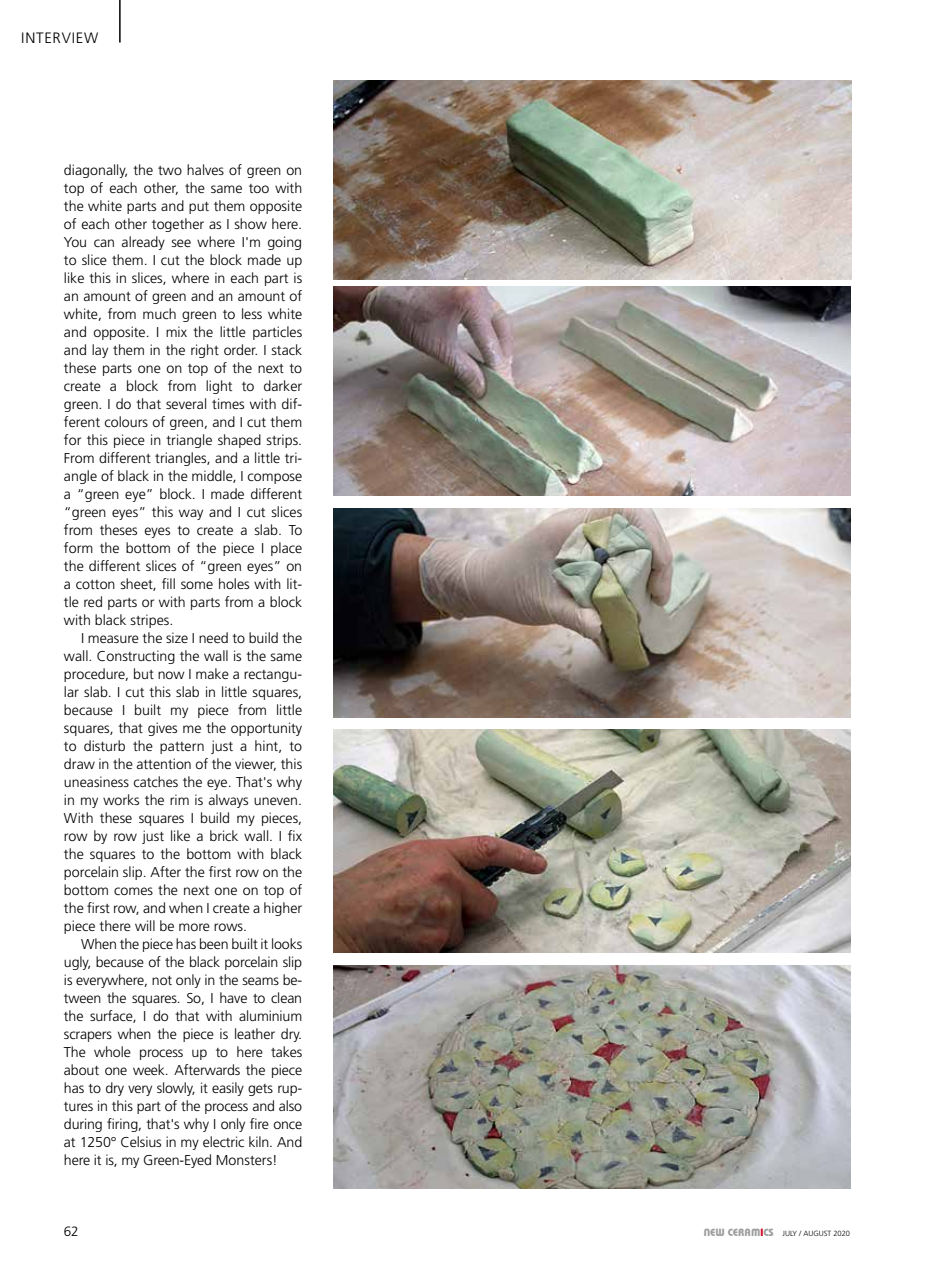
<style>
.page{position:relative;width:936px;height:1276px;background:#fff}
.page>*{position:absolute;margin:0;border:0;box-sizing:border-box;transform-origin:0 0}
.t1{font:300 15px "Frutiger";letter-spacing:.05em;color:#000}
.t2{font:300 14.25px/18px "Frutiger";color:#000;text-align:justify}
.t3{font:300 13.5px "Frutiger";color:#000}
.t4{font:300 7.5px "Frutiger";color:#000}
.s1{font-family:"Keramik";font-weight:400;font-size:10.5px;color:#9c9e9f}
.s2{font-family:"Keramik";font-weight:400;font-size:10.5px;color:#ce0019}
</style>
<div class="page">
<hr style="left:119px;top:0;width:2px;height:43px;background:#000">
<img style="left:333px;top:287px;width:517px;height:208px">
<img style="left:333px;top:508px;width:517px;height:209px">
<img style="left:333px;top:730px;width:517px;height:222px">
<img style="left:333px;top:965px;width:517px;height:223px">
<img style="left:333px;top:81px;width:518px;height:198px">
<p class="t1" style="left:21px;top:29px;width:78px">interview</p>
<p class="t2" style="left:64px;top:161px;width:240px">diagonally, the two halves of green on top of each other, the same too with the white parts and put them opposite of each other together as I show here.<br>You can already see where I'm going to slice them. I cut the block made up like this in slices, where in each part is an amount of green and an amount of white, from much green to less white and opposite. I mix the little particles and lay them in the right order. I stack these parts one on top of the next to create a block from light to darker green. I do that several times with dif&shy;ferent colours of green, and I cut them for this piece in triangle shaped strips.<br>From different triangles, and a little tri&shy;angle of black in the middle, I compose a “green eye” block. I made different “green eyes” this way and I cut slices from theses eyes to create a slab. To form the bottom of the piece I place the different slices of “green eyes” on a cotton sheet, fill some holes with lit&shy;tle red parts or with parts from a block with black stripes.</p>
<p class="t2" style="left:64px;top:629px;width:240px;text-indent:17px">I measure the size I need to build the wall. Constructing the wall is the same procedure, but now I make a rectangu&shy;lar slab. I cut this slab in little squares, because I built my piece from little squares, that gives me the opportunity to disturb the pattern just a hint, to draw in the attention of the viewer, this uneasiness catches the eye. That's why in my works the rim is always uneven.<br>With these squares I build my pieces, row by row just like a brick wall. I fix the squares to the bottom with black porcelain slip. After the first row on the bottom comes the next one on top of the first row, and when I create a higher piece there will be more rows.</p>
<p class="t2" style="left:64px;top:935px;width:240px;text-indent:17px">When the piece has been built it looks ugly, because of the black porcelain slip is everywhere, not only in the seams be&shy;tween the squares. So, I have to clean the surface, I do that with aluminium scrapers when the piece is leather dry.<br>The whole process up to here takes about one week. Afterwards the piece has to dry very slowly, it easily gets rup&shy;tures in this part of the process and also during firing, that's why I only fire once at 1250° Celsius in my electric kiln. And here it is, my Green-Eyed Monsters!</p>
<p class="t3" style="left:64px;top:1223px;width:17px">62</p>
<p class="t4" style="left:703px;top:1229px;width:148px"><span class="s1">NEW CERAM</span><span class="s2">I</span><span class="s1">CS</span> JULY / AUGUST 2020</p>
</div>
